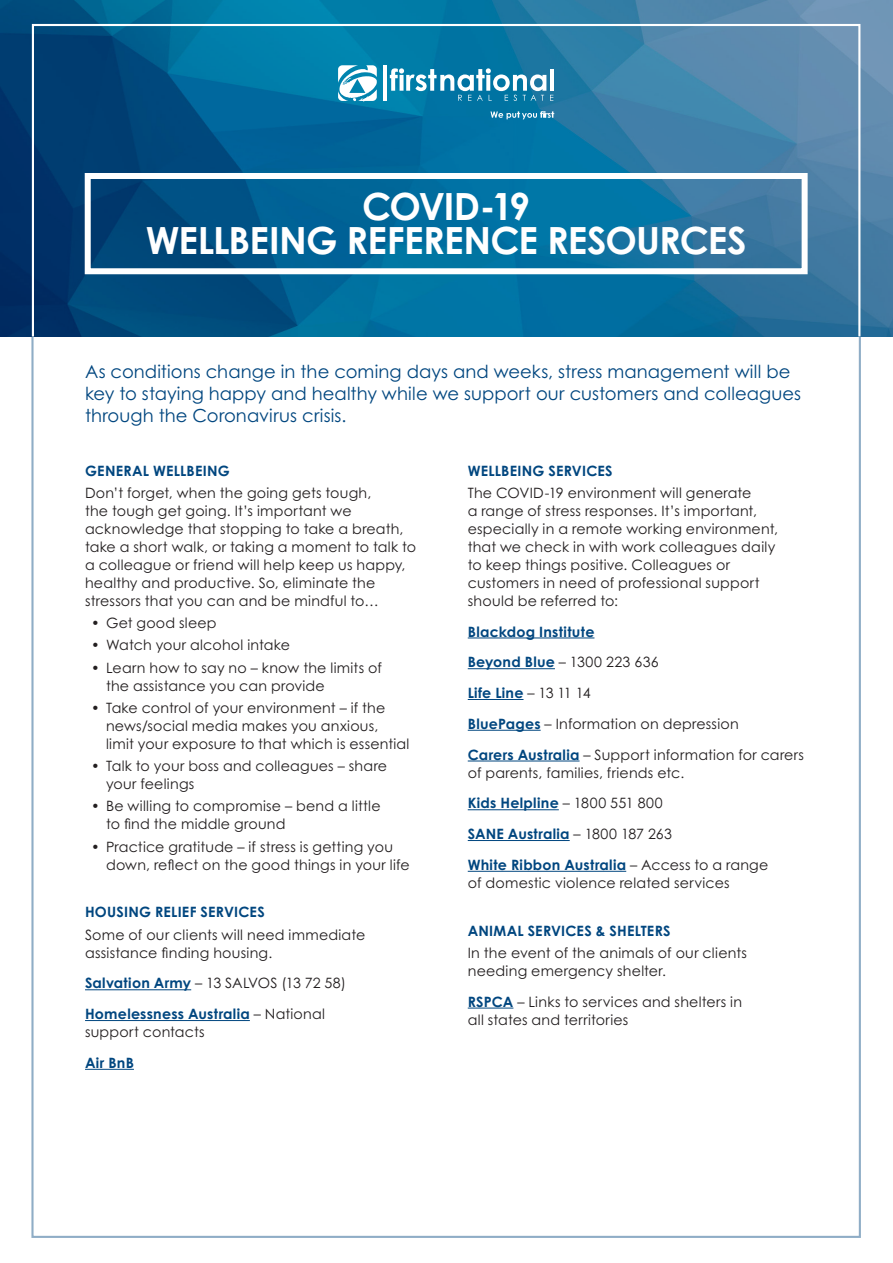
<style>
.page{position:relative;width:893px;height:1263px;background:#fff}
.page>*{position:absolute;margin:0;border:0;box-sizing:border-box;transform-origin:0 0}
.t1{font:700 37.5px/33.9px "Century Gothic Pro";letter-spacing:-.025em;color:#fff;text-align:center}
.t2{font:18px/21.8px "Century Gothic Pro";letter-spacing:.005em;color:#00467f}
.t3{font:14.25px/18px "Century Gothic Pro";letter-spacing:.015em;color:#231f20}
.t4{font:700 14.25px/30.8px "Century Gothic Pro";letter-spacing:.015em;color:#00467f}
.s1{font-weight:400;color:#231f20}
.s2{font-weight:700;color:#00467f}
</style>
<div class="page">
<svg style="left:1px;top:0;width:892px;height:336px;background:#276c97"></svg>
<svg style="left:31px;top:23px;width:830px;height:316px;background:#176c9a"></svg>
<div style="left:85px;top:173px;width:723px;height:101px;border:6px solid #fff"></div>
<svg style="left:390px;top:68px;width:163px;height:33px"></svg>
<hr style="left:550px;top:69px;width:4px;height:22px;background:#fff">
<hr style="left:383px;top:65px;width:3px;height:36px;background:#fff">
<svg style="left:338px;top:65px;width:39px;height:37px"></svg>
<svg style="left:490px;top:111px;width:64px;height:8px"></svg>
<hr style="left:85px;top:989px;width:106px;height:1px;background:#00467f">
<hr style="left:85px;top:1020px;width:165px;height:1px;background:#00467f">
<hr style="left:85px;top:1069px;width:49px;height:1px;background:#00467f">
<hr style="left:468px;top:638px;width:126px;height:1px;background:#00467f">
<hr style="left:468px;top:668px;width:87px;height:1px;background:#00467f">
<hr style="left:468px;top:699px;width:55px;height:1px;background:#00467f">
<hr style="left:468px;top:730px;width:73px;height:1px;background:#00467f">
<hr style="left:468px;top:761px;width:112px;height:1px;background:#00467f">
<hr style="left:468px;top:809px;width:91px;height:1px;background:#00467f">
<hr style="left:468px;top:840px;width:102px;height:1px;background:#00467f">
<hr style="left:468px;top:871px;width:158px;height:1px;background:#00467f">
<hr style="left:468px;top:1008px;width:45px;height:1px;background:#00467f">
<h1 class="t1" style="left:146px;top:189px;width:602px">COVID-19<br>WELLBEING REFERENCE RESOURCES</h1>
<p class="t2" style="left:85px;top:360px;width:718px">As conditions change in the coming days and weeks, stress management will be key to staying happy and healthy while we support our customers and colleagues through the Coronavirus crisis.</p>
<p class="t4" style="left:85px;top:455px;width:146px">GENERAL WELLBEING</p>
<p class="t3" style="left:85px;top:483px;width:333px">Don’t forget, when the going gets tough,<br>the tough get going. It’s important we acknowledge that stopping to take a breath, take a short walk, or taking a moment to talk to a colleague or friend will help keep us happy, healthy and productive. So, eliminate the stressors that you can and be mindful to…</p>
<p class="t3" style="left:91px;top:614px;width:127px">• Get good sleep</p>
<p class="t3" style="left:91px;top:636px;width:200px">• Watch your alcohol intake</p>
<p class="t3" style="left:106px;top:658px;width:277px;text-indent:-15px">• Learn how to say no – know the limits of the assistance you can provide</p>
<p class="t3" style="left:106px;top:698px;width:305px;text-indent:-15px">• Take control of your environment – if the news/social media makes you anxious, limit your exposure to that which is essential</p>
<p class="t3" style="left:106px;top:757px;width:283px;text-indent:-15px">• Talk to your boss and colleagues – share your feelings</p>
<p class="t3" style="left:106px;top:797px;width:276px;text-indent:-15px">• Be willing to compromise – bend a little to find the middle ground</p>
<p class="t3" style="left:106px;top:837px;width:305px;text-indent:-15px">• Practice gratitude – if stress is getting you down, reflect on the good things in your life</p>
<p class="t4" style="left:85px;top:896px;width:181px">HOUSING RELIEF SERVICES</p>
<p class="t3" style="left:85px;top:925px;width:282px">Some of our clients will need immediate assistance finding housing.</p>
<p class="t4" style="left:85px;top:967px;width:262px">Salvation Army <span class="s1">– 13 SALVOS (13 72 58)<br></span>Homelessness Australia <span class="s1">– National</span></p>
<p class="t3" style="left:85px;top:1023px;width:121px">support contacts</p>
<p class="t4" style="left:85px;top:1047px;width:50px">Air BnB</p>
<p class="t4" style="left:468px;top:455px;width:146px">WELLBEING SERVICES</p>
<p class="t3" style="left:468px;top:483px;width:312px">The COVID-19 environment will generate<br>a range of stress responses. It’s important, especially in a remote working environment, that we check in with work colleagues daily to keep things positive. Colleagues or customers in need of professional support should be referred to:</p>
<p class="t3" style="left:468px;top:616px;width:338px;line-height:30.8px"><span class="s2">Blackdog Institute<br>Beyond Blue</span> – 1300 223 636<br><span class="s2">Life Line</span> – 13 11 14<br><span class="s2">BluePages</span> – Information on depression<br><span class="s2">Carers Australia</span> – Support information for carers</p>
<p class="t3" style="left:468px;top:757px;width:302px;line-height:30.8px">of parents, families, friends etc.<br><span class="s2">Kids Helpline</span> – 1800 551 800<br><span class="s2">SANE Australia</span> – 1800 187 263<br><span class="s2">White Ribbon Australia</span> – Access to a range</p>
<p class="t3" style="left:468px;top:873px;width:263px">of domestic violence related services</p>
<p class="t4" style="left:468px;top:915px;width:204px">ANIMAL SERVICES &amp; SHELTERS</p>
<p class="t3" style="left:468px;top:943px;width:281px">In the event of the animals of our clients needing emergency shelter.</p>
<p class="t3" style="left:468px;top:992px;width:276px"><span class="s2">RSPCA</span> – Links to services and shelters in all states and territories</p>
</div>
